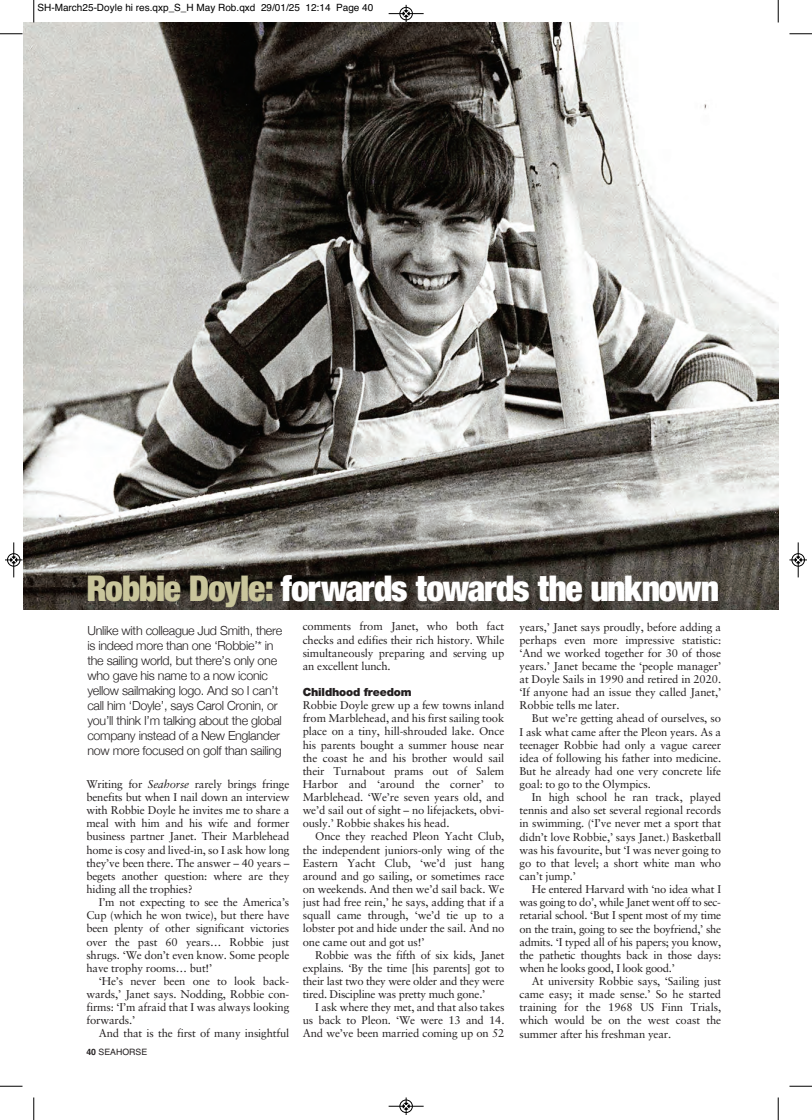
<style>
.page{position:relative;width:812px;height:1120px;background:#fff}
.page>*{position:absolute;margin:0;border:0;box-sizing:border-box;transform-origin:0 0}
.t1{font:900 condensed 35.62px "Helvetica Neue";letter-spacing:-.04em;color:#fff}
.t2{font:300 12.5px/15px "Helvetica Neue";letter-spacing:-.02em;color:#231f20}
.t3{font:11.25px/13.1px "Sabon";letter-spacing:-.01em;color:#231f20;text-align:justify}
.t4{font:900 11.25px "Helvetica Neue";letter-spacing:-.015em;color:#231f20}
.t5{font:10px "Helvetica";color:#000}
.t6{font:8.75px "Helvetica";color:#231f20}
.s1{color:#c9c59b}
.s2{font-style:italic}
.s3{font-weight:700}
</style>
<div class="page">
<img style="left:24px;top:22px;width:754px;height:588px">
<svg style="left:33px;top:0;width:2px;height:23px"></svg>
<svg style="left:0;top:33px;width:22px;height:2px"></svg>
<svg style="left:777px;top:0;width:2px;height:23px"></svg>
<svg style="left:789px;top:33px;width:23px;height:2px"></svg>
<svg style="left:33px;top:1097px;width:2px;height:23px"></svg>
<svg style="left:0;top:1086px;width:22px;height:1px"></svg>
<svg style="left:777px;top:1097px;width:2px;height:23px"></svg>
<svg style="left:789px;top:1086px;width:23px;height:1px"></svg>
<div style="left:399px;top:7px;width:14px;height:13px;border:1px solid #fff;border-radius:50%"></div>
<hr style="left:388px;top:13px;width:35px;height:1px;background:#000">
<div style="left:400px;top:7px;width:12px;height:13px;border:1px solid #000;border-radius:50%"></div>
<svg style="left:403px;top:5px;width:6px;height:17px"></svg>
<div style="left:399px;top:1099px;width:14px;height:14px;border:1px solid #fff;border-radius:50%"></div>
<hr style="left:388px;top:1106px;width:35px;height:1px;background:#000">
<div style="left:400px;top:1100px;width:12px;height:13px;border:1px solid #000;border-radius:50%"></div>
<svg style="left:403px;top:1097px;width:6px;height:18px"></svg>
<div style="left:7px;top:553px;width:13px;height:14px;border:1px solid #fff;border-radius:50%"></div>
<hr style="left:14px;top:542px;width:1px;height:35px;background:#000">
<div style="left:7px;top:553px;width:13px;height:13px;border:1px solid #000;border-radius:50%"></div>
<svg style="left:5px;top:557px;width:17px;height:6px"></svg>
<div style="left:791px;top:553px;width:13px;height:14px;border:1px solid #fff;border-radius:50%"></div>
<hr style="left:798px;top:542px;width:1px;height:35px;background:#000">
<div style="left:791px;top:553px;width:13px;height:13px;border:1px solid #000;border-radius:50%"></div>
<svg style="left:789px;top:557px;width:18px;height:6px"></svg>
<p class="t5" style="left:38px;top:2px;width:337px">SH-March25-Doyle hi res.qxp_S_H May Rob.qxd 29/01/25 12:14 Page 40</p>
<h1 class="t1" style="left:86px;top:575px;width:634px"><span class="s1">Robbie Doyle:</span> forwards towards the unknown</h1>
<p class="t2" style="left:87px;top:623px;width:196px">Unlike with colleague Jud Smith, there is indeed more than one ‘Robbie’* in the sailing world, but there’s only one who gave his name to a now iconic yellow sailmaking logo. And so I can’t call him ‘Doyle’, says Carol Cronin, or you’ll think I’m talking about the global company instead of a New Englander now more focused on golf than sailing</p>
<p class="t3" style="left:86px;top:778px;width:204px">Writing for <span class="s2">Seahorse</span> rarely brings fringe benefits but when I nail down an interview with Robbie Doyle he invites me to share a meal with him and his wife and former business partner Janet. Their Marblehead home is cosy and lived-in, so I ask how long they’ve been there. The answer – 40 years – begets another question: where are they hiding all the trophies?</p>
<p class="t3" style="left:86px;top:896px;width:204px;text-indent:12px">I’m not expecting to see the America’s Cup (which he won twice), but there have been plenty of other significant victories over the past 60 years… Robbie just shrugs. ‘We don’t even know. Some people have trophy rooms… but!’</p>
<p class="t3" style="left:86px;top:975px;width:204px;text-indent:12px">‘He’s never been one to look back&shy;wards,’ Janet says. Nodding, Robbie con&shy;firms: ‘I’m afraid that I was always looking forwards.’</p>
<p class="t3" style="left:99px;top:1028px;width:192px">And that is the first of many insightful</p>
<p class="t6" style="left:86px;top:1047px;width:62px"><span class="s3">40</span> SEAHORSE</p>
<p class="t3" style="left:303px;top:621px;width:203px">comments from Janet, who both fact checks and edifies their rich history. While simultaneously preparing and serving up an excellent lunch.</p>
<p class="t4" style="left:303px;top:688px;width:110px">Childhood freedom</p>
<p class="t3" style="left:303px;top:700px;width:203px">Robbie Doyle grew up a few towns inland from Marblehead, and his first sailing took place on a tiny, hill-shrouded lake. Once his parents bought a summer house near the coast he and his brother would sail their Turnabout prams out of Salem Harbor and ‘around the corner’ to Marble head. ‘We’re seven years old, and we’d sail out of sight – no lifejackets, obvi&shy;ously.’ Robbie shakes his head.</p>
<p class="t3" style="left:303px;top:831px;width:203px;text-indent:12px">Once they reached Pleon Yacht Club, the independent juniors-only wing of the Eastern Yacht Club, ‘we’d just hang around and go sailing, or sometimes race on weekends. And then we’d sail back. We just had free rein,’ he says, adding that if a squall came through, ‘we’d tie up to a lobster pot and hide under the sail. And no one came out and got us!’</p>
<p class="t3" style="left:303px;top:949px;width:203px;text-indent:12px">Robbie was the fifth of six kids, Janet explains. ‘By the time [his parents] got to their last two they were older and they were tired. Discipline was pretty much gone.’</p>
<p class="t3" style="left:303px;top:1001px;width:203px;text-indent:12px">I ask where they met, and that also takes us back to Pleon. ‘We were 13 and 14.<br>And we’ve been married coming up on 52</p>
<p class="t3" style="left:519px;top:621px;width:203px">years,’ Janet says proudly, before adding a perhaps even more impressive statistic: ‘And we worked together for 30 of those years.’ Janet became the ‘people manager’ at Doyle Sails in 1990 and retired in 2020. ‘If anyone had an issue they called Janet,’ Robbie tells me later.</p>
<p class="t3" style="left:519px;top:713px;width:203px;text-indent:12px">But we’re getting ahead of ourselves, so I ask what came after the Pleon years. As a teenager Robbie had only a vague career idea of following his father into medicine.<br>But he already had one very concrete life goal: to go to the Olympics.</p>
<p class="t3" style="left:519px;top:792px;width:203px;text-indent:12px">In high school he ran track, played tennis and also set several regional records in swimming. (‘I’ve never met a sport that didn’t love Robbie,’ says Janet.) Basketball was his favourite, but ‘I was never going to go to that level; a short white man who can’t jump.’</p>
<p class="t3" style="left:519px;top:883px;width:203px;text-indent:12px">He entered Harvard with ‘no idea what I was going to do’, while Janet went off to sec&shy;retarial school. ‘But I spent most of my time on the train, going to see the boyfriend,’ she admits. ‘I typed all of his papers; you know, the pathetic thoughts back in those days: when he looks good, I look good.’</p>
<p class="t3" style="left:519px;top:975px;width:203px;text-indent:12px">At university Robbie says, ‘Sailing just came easy; it made sense.’ So he started training for the 1968 US Finn Trials, which would be on the west coast the summer after his freshman year.</p>
</div>
